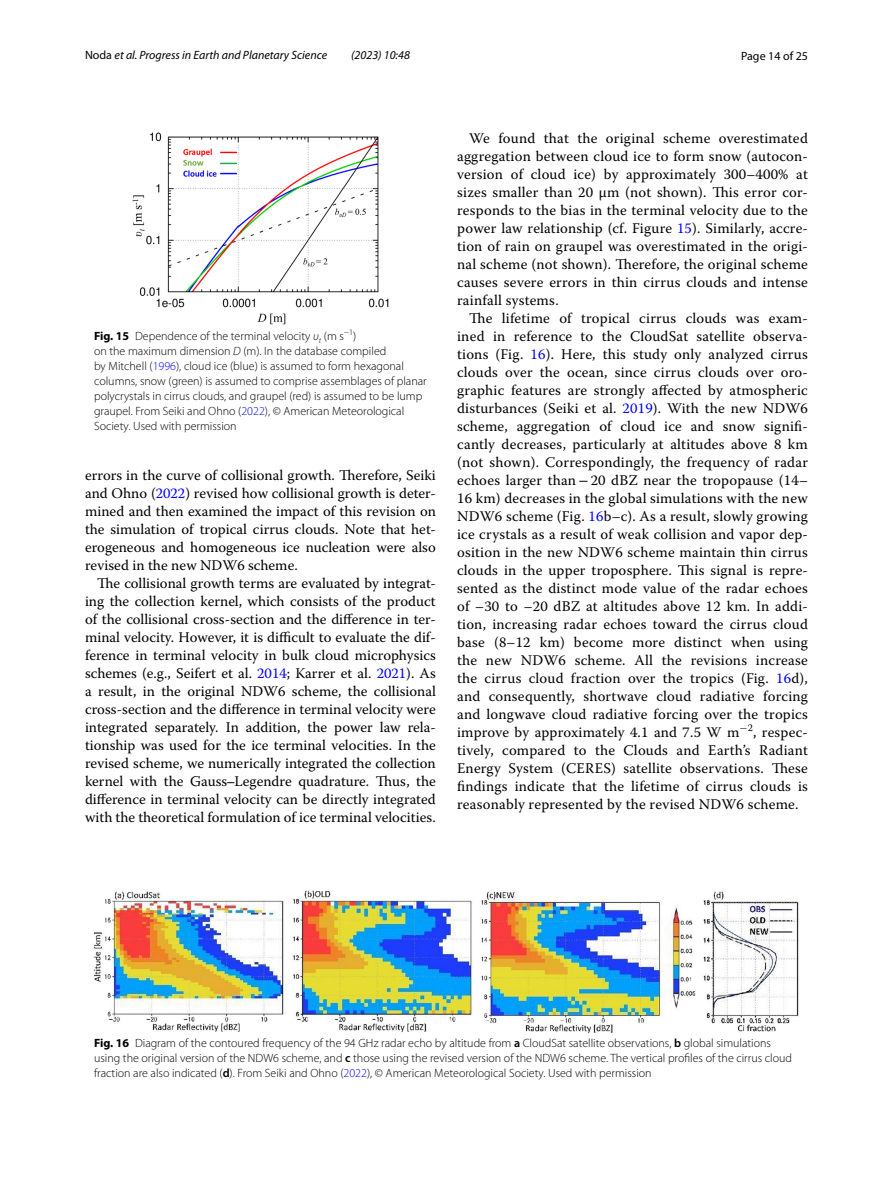
<style>
.page{position:relative;width:893px;height:1187px;background:#fff}
.page>*{position:absolute;margin:0;border:0;box-sizing:border-box;transform-origin:0 0}
.t1{font:14.7px/18px "Warnock Pro";letter-spacing:.01em;color:#000;text-align:justify}
.t2{font:300 12px/15px "Myriad Pro";color:#000}
.t3{font:italic 12px "Myriad Pro";color:#000}
.t4{font:12px "Myriad Pro";color:#000}
.s1{font-style:normal}
.s2{font-weight:700}
.s3{font-style:italic}
.s4{color:#00f}
.s5{font-family:"STIX Math"}
.s6{font-family:"STIX"}
.s7{font-weight:600}
</style>
<div class="page">
<img style="left:133px;top:133px;width:255px;height:192px">
<img style="left:94px;top:890px;width:705px;height:142px">
<p class="t3" style="left:85px;top:48px;width:244px"><span class="s1">Noda</span> et al. Progress in Earth and Planetary Science</p>
<p class="t3" style="left:351px;top:48px;width:60px">(2023) 10:48</p>
<p class="t4" style="left:741px;top:48px;width:68px">Page 14 of 25</p>
<p class="t2" style="left:94px;top:328px;width:334px"><span class="s2">Fig. 15</span> Dependence of the terminal velocity <span class="s3">υ</span><sub>t</sub> (m -s<sup>−1</sup>)<br>on the maximum dimension <span class="s3">D</span> (m). In the database compiled<br>by Mitchell (<span class="s4">1996</span>), cloud ice (blue) is assumed to form hexagonal columns, snow (green) is assumed to comprise assemblages of planar polycrystals in cirrus clouds, and graupel (red) is assumed to be lump graupel. From Seiki and Ohno (<span class="s4">2022</span>), © American Meteorological Society. Used with permission</p>
<p class="t1" style="left:85px;top:466px;width:352px">errors in the curve of collisional growth. Therefore, Seiki and Ohno (<span class="s4">2022</span>) revised how collisional growth is deter&shy;mined and then examined the impact of this revision on the simulation of tropical cirrus clouds. Note that het&shy;erogeneous and homogeneous ice nucleation were also revised in the new NDW6 scheme.</p>
<p class="t1" style="left:85px;top:574px;width:352px;text-indent:12px">The collisional growth terms are evaluated by integrat&shy;ing the collection kernel, which consists of the product of the collisional cross-section and the difference in ter&shy;minal velocity. However, it is difficult to evaluate the dif&shy;ference in terminal velocity in bulk cloud microphysics schemes (e.g., Seifert et al. <span class="s4">2014</span>; Karrer et al. <span class="s4">2021</span>). As a result, in the original NDW6 scheme, the collisional cross-section and the difference in terminal velocity were integrated separately. In addition, the power law rela&shy;tionship was used for the ice terminal velocities. In the revised scheme, we numerically integrated the collection kernel with the Gauss<span class="s5">‒</span>Legendre quadrature. Thus, the difference in terminal velocity can be directly integrated with the theoretical formulation of ice terminal velocities.</p>
<p class="t1" style="left:457px;top:128px;width:352px;text-indent:12px">We found that the original scheme overestimated aggregation between cloud ice to form snow (autocon&shy;version of cloud ice) by approximately 300–400% at sizes smaller than 20 μm (not shown). This error cor&shy;responds to the bias in the terminal velocity due to the power law relationship (cf. Figure <span class="s4">15</span>). Similarly, accre&shy;tion of rain on graupel was overestimated in the origi&shy;nal scheme (not shown). Therefore, the original scheme causes severe errors in thin cirrus clouds and intense rainfall systems.</p>
<p class="t1" style="left:457px;top:308px;width:352px;text-indent:12px">The lifetime of tropical cirrus clouds was exam&shy;ined in reference to the CloudSat satellite observa&shy;tions (Fig. <span class="s4">16</span>). Here, this study only analyzed cirrus clouds over the ocean, since cirrus clouds over oro&shy;graphic features are strongly affected by atmospheric disturbances (Seiki et al. <span class="s4">2019</span>). With the new NDW6 scheme, aggregation of cloud ice and snow signifi&shy;cantly decreases, particularly at altitudes above 8 km (not shown). Correspondingly, the frequency of radar echoes larger than<span class="s6">−</span>20 dBZ near the tropopause (14– 16 km) decreases in the global simulations with the new NDW6 scheme (Fig. <span class="s4">16</span>b–c). As a result, slowly growing ice crystals as a result of weak collision and vapor dep&shy;osition in the new NDW6 scheme maintain thin cirrus clouds in the upper troposphere. This signal is repre&shy;sented as the distinct mode value of the radar echoes of –30 to –20 dBZ at altitudes above 12 km. In addi&shy;tion, increasing radar echoes toward the cirrus cloud base (8–12 km) become more distinct when using the new NDW6 scheme. All the revisions increase the cirrus cloud fraction over the tropics (Fig. <span class="s4">16</span>d), and consequently, shortwave cloud radiative forcing and longwave cloud radiative forcing over the tropics improve by approximately 4.1 and 7.5 W m<sup>−</sup><sup>2</sup>, respec&shy;tively, compared to the Clouds and Earth’s Radiant Energy System (CERES) satellite observations. These findings indicate that the lifetime of cirrus clouds is reasonably represented by the revised NDW6 scheme.</p>
<p class="t2" style="left:94px;top:1036px;width:700px"><span class="s2">Fig. 16</span> Diagram of the contoured frequency of the 94 GHz radar echo by altitude from <span class="s7">a</span> CloudSat satellite observations, <span class="s7">b</span> global simulations using the original version of the NDW6 scheme, and <span class="s7">c</span> those using the revised version of the NDW6 scheme. The vertical profiles of the cirrus cloud fraction are also indicated (<span class="s7">d</span>). From Seiki and Ohno (<span class="s4">2022</span>), © American Meteorological Society. Used with permission</p>
</div>
